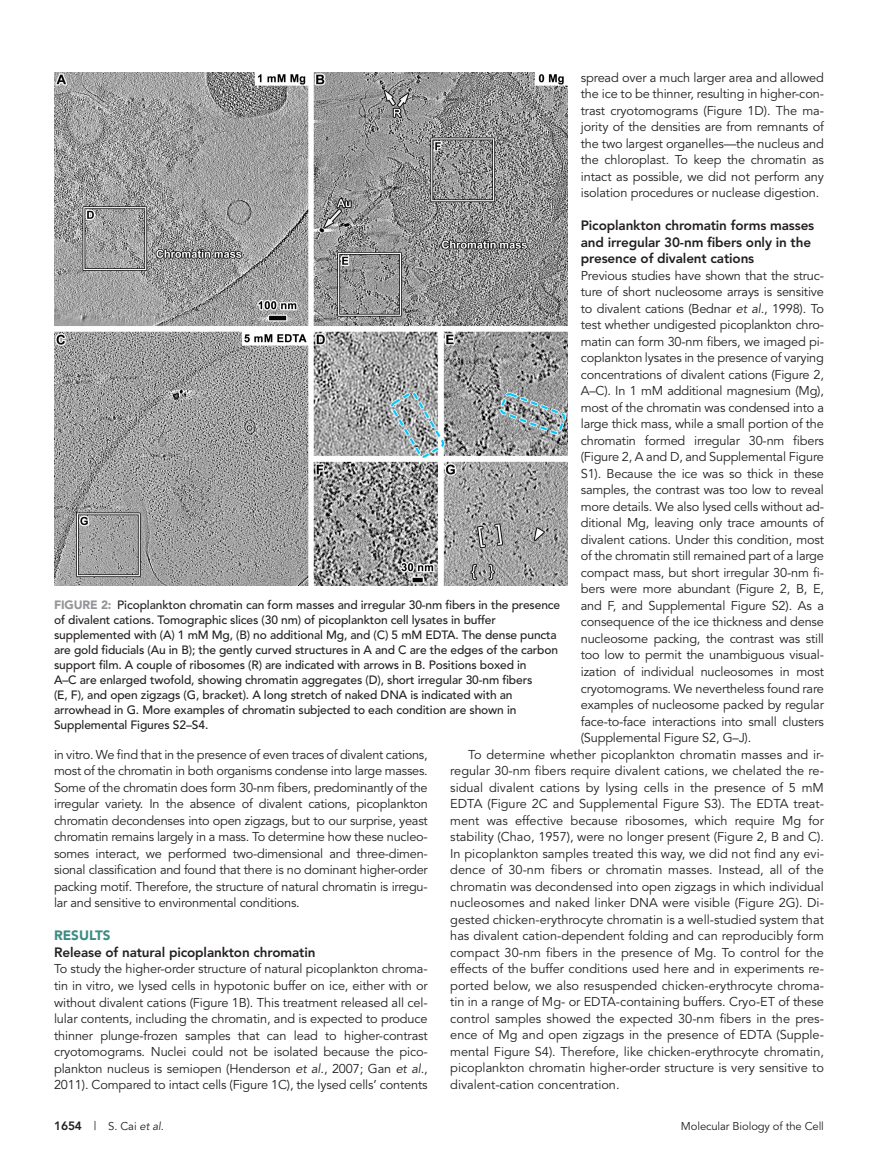
<style>
.page{position:relative;width:878px;height:1175px;background:#fff}
.page>*{position:absolute;margin:0;border:0;box-sizing:border-box;transform-origin:0 0}
.H2afterH1{font:800 13.5px/16.5px "Avenir";letter-spacing:-.01em;color:#231f20}
.t1{font:900 13.5px "Avenir";color:#3e8c83}
.ParaFL{font:12.75px/16.5px "Avenir";letter-spacing:-.01em;color:#231f20;text-align:justify}
.Para{font:12.75px/16.5px "Avenir";letter-spacing:-.02em;color:#231f20;text-align:justify}
.FigCaption{font:500 12px/15px "Avenir";letter-spacing:-.01em;color:#231f20}
.ParaFL-2{font:11.25px "Avenir";letter-spacing:-.01em;color:#231f20}
.s1{font-style:italic}
.s2{font-weight:900;color:#939598}
.s3{font-weight:800;font-size:12px}
.s4{font-size:12px}
</style>
<div class="page">
<img style="left:54px;top:72px;width:513px;height:513px">
<p class="ParaFL" style="left:580px;top:69px;width:245px">spread over a much larger area and allowed the ice to be thinner, resulting in higher-con&shy;trast cryotomograms (Figure 1D). The ma&shy;jority of the densities are from remnants of the two largest organelles—the nucleus and the chloroplast. To keep the chromatin as intact as possible, we did not perform any isolation procedures or nuclease digestion.</p>
<h2 class="H2afterH1" style="left:580px;top:217px;width:235px">Picoplankton chromatin forms masses and irregular 30-nm fibers only in the presence of divalent cations</h2>
<p class="ParaFL" style="left:580px;top:267px;width:245px">Previous studies have shown that the struc&shy;ture of short nucleosome arrays is sensitive to divalent cations (Bednar <span class="s1">et al.</span>, 1998). To test whether undigested picoplankton chro&shy;matin can form 30-nm fibers, we imaged pi&shy;coplankton lysates in the presence of varying concentrations of divalent cations (Figure 2, A–C). In 1 mM additional magnesium (Mg), most of the chromatin was condensed into a large thick mass, while a small portion of the chromatin formed irregular 30-nm fibers (Figure 2, A and D, and Supplemental Figure S1). Because the ice was so thick in these samples, the contrast was too low to reveal more details. We also lysed cells without ad&shy;ditional Mg, leaving only trace amounts of divalent cations. Under this condition, most of the chromatin still remained part of a large compact mass, but short irregular 30-nm fi&shy;bers were more abundant (Figure 2, B, E, and F, and Supplemental Figure S2). As a consequence of the ice thickness and dense nucleosome packing, the contrast was still too low to permit the unambiguous visual&shy;ization of individual nucleosomes in most cryotomograms. We nevertheless found rare examples of nucleosome packed by regular face-to-face interactions into small clusters (Supplemental Figure S2, G–J).</p>
<p class="Para" style="left:450px;top:746px;width:375px;text-indent:18px">To determine whether picoplankton chromatin masses and ir&shy;regular 30-nm fibers require divalent cations, we chelated the re&shy;sidual divalent cations by lysing cells in the presence of 5 mM EDTA (Figure 2C and Supplemental Figure S3). The EDTA treat&shy;ment was effective because ribosomes, which require Mg for stability (Chao, 1957), were no longer present (Figure 2, B and C).<br>In picoplankton samples treated this way, we did not find any evi&shy;dence of 30-nm fibers or chromatin masses. Instead, all of the chromatin was decondensed into open zigzags in which individual nucleosomes and naked linker DNA were visible (Figure 2G). Di&shy;gested chicken-erythrocyte chromatin is a well-studied system that has divalent cation-dependent folding and can reproducibly form compact 30-nm fibers in the presence of Mg. To control for the effects of the buffer conditions used here and in experiments re&shy;ported below, we also resuspended chicken-erythrocyte chroma&shy;tin in a range of Mg- or EDTA-containing buffers. Cryo-ET of these control samples showed the expected 30-nm fibers in the pres&shy;ence of Mg and open zigzags in the presence of EDTA (Supple&shy;mental Figure S4). Therefore, like chicken-erythrocyte chromatin, picoplankton chromatin higher-order structure is very sensitive to divalent-cation concentration.</p>
<p class="FigCaption" style="left:54px;top:598px;width:507px"><span class="s2">FIGURE 2:</span> Picoplankton chromatin can form masses and irregular 30-nm fibers in the presence of divalent cations. Tomographic slices (30 nm) of picoplankton cell lysates in buffer supplemented with (A) 1 mM Mg, (B) no additional Mg, and (C) 5 mM EDTA. The dense puncta are gold fiducials (Au in B); the gently curved structures in A and C are the edges of the carbon support film. A couple of ribosomes (R) are indicated with arrows in B. Positions boxed in<br>A–C are enlarged twofold, showing chromatin aggregates (D), short irregular 30-nm fibers<br>(E, F), and open zigzags (G, bracket). A long stretch of naked DNA is indicated with an arrowhead in G. More examples of chromatin subjected to each condition are shown in Supplemental Figures S2–S4.</p>
<p class="Para" style="left:54px;top:746px;width:375px">in vitro. We find that in the presence of even traces of divalent cations, most of the chromatin in both organisms condense into large masses.<br>Some of the chromatin does form 30-nm fibers, predominantly of the irregular variety. In the absence of divalent cations, picoplankton chromatin decondenses into open zigzags, but to our surprise, yeast chromatin remains largely in a mass. To determine how these nucleo&shy;somes interact, we performed two-dimensional and three-dimen&shy;sional classification and found that there is no dominant higher-order packing motif. Therefore, the structure of natural chromatin is irregu&shy;lar and sensitive to environmental conditions.</p>
<h1 class="t1" style="left:54px;top:927px;width:58px">RESULTS</h1>
<p class="H2afterH1" style="left:54px;top:944px;width:263px">Release of natural picoplankton chromatin</p>
<p class="ParaFL" style="left:54px;top:961px;width:375px">To study the higher-order structure of natural picoplankton chroma&shy;tin in vitro, we lysed cells in hypotonic buffer on ice, either with or without divalent cations (Figure 1B). This treatment released all cel&shy;lular contents, including the chromatin, and is expected to produce thinner plunge-frozen samples that can lead to higher-contrast cryotomograms. Nuclei could not be isolated because the pico&shy;plankton nucleus is semiopen (Henderson <span class="s1">et al.</span>, 2007; Gan <span class="s1">et al.</span>, 2011). Compared to intact cells (Figure 1C), the lysed cells’ contents</p>
<p class="ParaFL-2" style="left:54px;top:1119px;width:111px"><span class="s3">1654</span> <span class="s4">|</span> S. Cai <span class="s1">et al</span>.</p>
<p class="ParaFL-2" style="left:681px;top:1119px;width:144px">Molecular Biology of the Cell</p>
</div>
